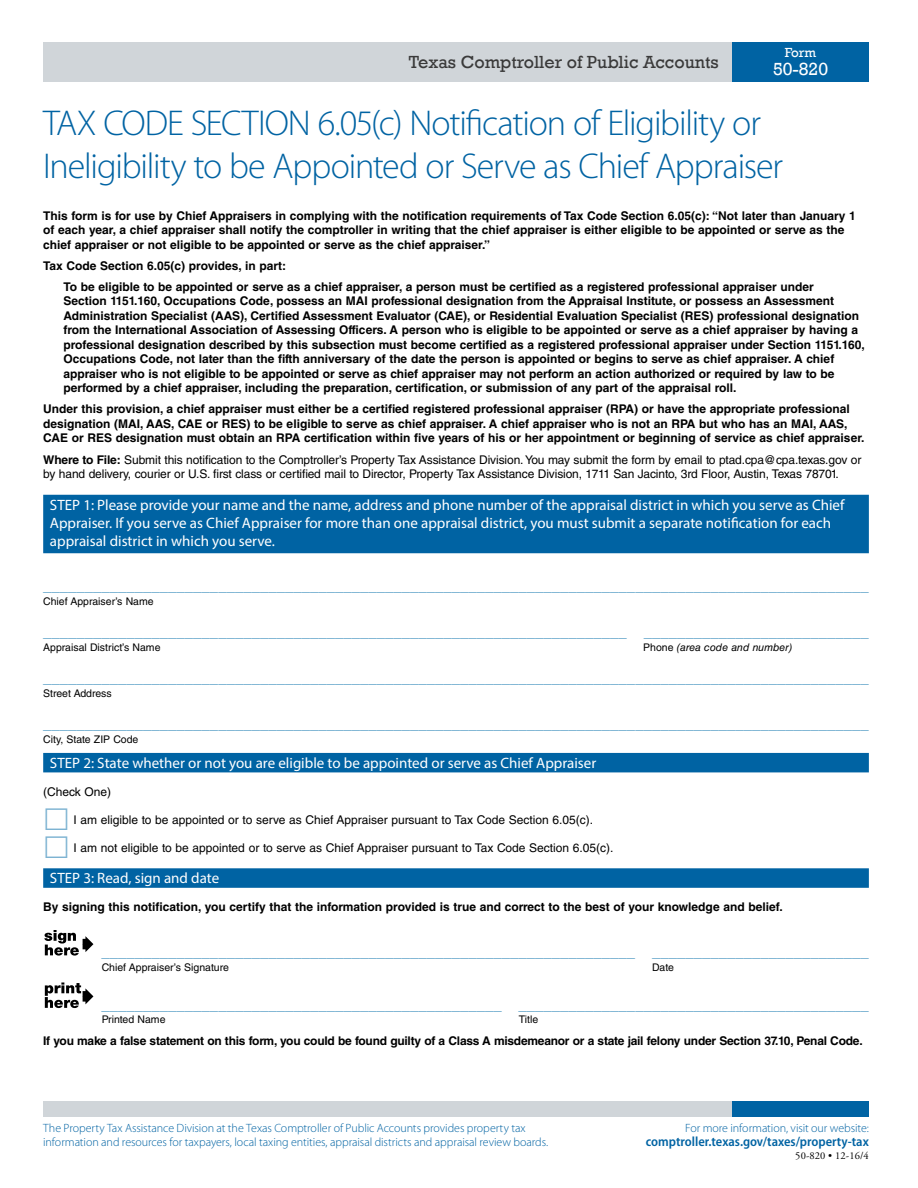
<style>
.page{position:relative;width:918px;height:1188px;background:#fff}
.page>*{position:absolute;margin:0;border:0;box-sizing:border-box;transform-origin:0 0}
.Title{font:300 36px/43.2px "Myriad Pro";letter-spacing:-.03em;color:#0063a3}
.t1{font:18px "Rockwell";color:#3a3a3a}
.t2{font:18px "Rockwell";color:#fff}
.t3{font:15px "Helvetica LT Std";color:#5fa3c9}
.Divider_Bar{font:15px/18px "Myriad Pro";color:#fff}
.p1_Footer__web_add{font:600 semi-condensed 13.5px "Myriad Pro";color:#0063a3}
.t4{font:13.5px "Rockwell";color:#fff}
.Intro_Text{font:700 12px/14.4px "Helvetica LT Std";color:#000}
.Body_text{font:700 12px/14.4px "Helvetica LT Std";color:#000}
.Intro_Text-2{font:12px/14.4px "Helvetica LT Std";letter-spacing:-.01em;color:#000}
.p1_Footer_Text{font:300 12px/14.4px "Myriad Pro";letter-spacing:-.005em;color:#0063a3}
.Body_text-2{font:700 12px "Helvetica LT Std";letter-spacing:-.02em;color:#000}
.Body_text-3{font:12px "Helvetica LT Std";color:#000}
.t5{font:10.5px "Helvetica LT Std";color:#000}
.t6{font:italic 10.5px "Helvetica LT Std";color:#000}
.t7{font:10.5px "Adobe Garamond Pro";letter-spacing:.01em;color:#000}
.s1{font-weight:700}
.s2{font-style:normal}
</style>
<div class="page">
<div style="left:43px;top:1102px;width:689px;height:15px;background:#d0d5d9"></div>
<div style="left:732px;top:1102px;width:137px;height:15px;background:#0063a3"></div>
<div style="left:43px;top:42px;width:689px;height:39px;background:#d0d5d9"></div>
<div style="left:732px;top:42px;width:137px;height:39px;background:#0063a3"></div>
<div style="left:43px;top:495px;width:826px;height:58px;background:#0063a3"></div>
<div style="left:43px;top:753px;width:826px;height:19px;background:#0063a3"></div>
<div style="left:43px;top:868px;width:826px;height:20px;background:#0063a3"></div>
<hr style="left:83px;top:939px;width:4px;height:10px;background:#000">
<svg style="left:85px;top:936px;width:8px;height:16px"></svg>
<svg style="left:44px;top:930px;width:35px;height:26px"></svg>
<svg style="left:45px;top:982px;width:48px;height:26px"></svg>
<h2 class="t1" style="left:409px;top:51px;width:311px">Texas Comptroller of Public Accounts</h2>
<p class="t4" style="left:785px;top:45px;width:33px">Form</p>
<h2 class="t2" style="left:773px;top:59px;width:57px">50-820</h2>
<h1 class="Title" style="left:43px;top:102px;width:742px">TAX CODE SECTION 6.05(c) Notification of Eligibility or<br>Ineligibility to be Appointed or Serve as Chief Appraiser</h1>
<p class="Body_text" style="left:43px;top:208px;width:814px">This form is for use by Chief Appraisers in complying with the notification requirements of Tax Code Section 6.05(c): “Not later than January 1 of each year, a chief appraiser shall notify the comptroller in writing that the chief appraiser is either eligible to be appointed or serve as the chief appraiser or not eligible to be appointed or serve as the chief appraiser.”</p>
<p class="Body_text" style="left:43px;top:258px;width:245px">Tax Code Section 6.05(c) provides, in part:</p>
<p class="Intro_Text" style="left:63px;top:279px;width:803px">To be eligible to be appointed or serve as a chief appraiser, a person must be certified as a registered professional appraiser under<br>Section 1151.160, Occupations Code, possess an MAI professional designation from the Appraisal Institute, or possess an Assessment Administration Specialist (AAS), Certified Assessment Evaluator (CAE), or Residential Evaluation Specialist (RES) professional designation from the International Association of Assessing Officers. A person who is eligible to be appointed or serve as a chief appraiser by having a professional designation described by this subsection must become certified as a registered professional appraiser under Section 1151.160, Occupations Code, not later than the fifth anniversary of the date the person is appointed or begins to serve as chief appraiser. A chief appraiser who is not eligible to be appointed or serve as chief appraiser may not perform an action authorized or required by law to be performed by a chief appraiser, including the preparation, certification, or submission of any part of the appraisal roll.</p>
<p class="Intro_Text" style="left:43px;top:402px;width:823px">Under this provision, a chief appraiser must either be a certified registered professional appraiser (RPA) or have the appropriate professional designation (MAI, AAS, CAE or RES) to be eligible to serve as chief appraiser. A chief appraiser who is not an RPA but who has an MAI, AAS,<br>CAE or RES designation must obtain an RPA certification within five years of his or her appointment or beginning of service as chief appraiser.</p>
<p class="Intro_Text-2" style="left:43px;top:452px;width:820px"><span class="s1">Where to File:</span> Submit this notification to the Comptroller’s Property Tax Assistance Division. You may submit the form by email to ptad.cpa@cpa.texas.gov or by hand delivery, courier or U.S. first class or certified mail to Director, Property Tax Assistance Division, 1711 San Jacinto, 3rd Floor, Austin, Texas 78701.</p>
<h2 class="Divider_Bar" style="left:50px;top:495px;width:796px">STEP 1: Please provide your name and the name, address and phone number of the appraisal district in which you serve as Chief<br>Appraiser. If you serve as Chief Appraiser for more than one appraisal district, you must submit a separate notification for each appraisal district in which you serve.</h2>
<p class="t3" style="left:43px;top:577px;width:827px">___________________________________________________________________________________________________</p>
<p class="t5" style="left:43px;top:595px;width:112px">Chief Appraiser’s Name</p>
<p class="t3" style="left:43px;top:623px;width:827px">______________________________________________________________________ ___________________________</p>
<p class="t5" style="left:43px;top:641px;width:119px">Appraisal District’s Name</p>
<p class="t6" style="left:643px;top:641px;width:151px"><span class="s2">Phone</span> (area code and number)</p>
<p class="t3" style="left:43px;top:669px;width:827px">___________________________________________________________________________________________________</p>
<p class="t5" style="left:43px;top:687px;width:70px">Street Address</p>
<p class="t3" style="left:43px;top:715px;width:827px">___________________________________________________________________________________________________</p>
<p class="t5" style="left:43px;top:733px;width:97px">City, State ZIP Code</p>
<h2 class="Divider_Bar" style="left:50px;top:753px;width:548px">STEP 2: State whether or not you are eligible to be appointed or serve as Chief Appraiser</h2>
<p class="Body_text-3" style="left:43px;top:785px;width:70px">(Check One)</p>
<p class="Intro_Text-2" style="left:74px;top:812px;width:521px">I am eligible to be appointed or to serve as Chief Appraiser pursuant to Tax Code Section 6.05(c).</p>
<p class="Intro_Text-2" style="left:74px;top:840px;width:541px">I am not eligible to be appointed or to serve as Chief Appraiser pursuant to Tax Code Section 6.05(c).</p>
<h2 class="Divider_Bar" style="left:50px;top:869px;width:171px">STEP 3: Read, sign and date</h2>
<p class="Body_text" style="left:43px;top:899px;width:741px">By signing this notification, you certify that the information provided is true and correct to the best of your knowledge and belief.</p>
<p class="t3" style="left:102px;top:943px;width:769px">________________________________________________________________ __________________________</p>
<p class="t5" style="left:102px;top:961px;width:129px">Chief Appraiser’s Signature</p>
<p class="t5" style="left:652px;top:961px;width:23px">Date</p>
<p class="t3" style="left:102px;top:996px;width:769px">________________________________________________ __________________________________________</p>
<p class="t5" style="left:102px;top:1014px;width:65px">Printed Name</p>
<p class="t5" style="left:519px;top:1014px;width:21px">Title</p>
<p class="Body_text-2" style="left:43px;top:1033px;width:821px">If you make a false statement on this form, you could be found guilty of a Class A misdemeanor or a state jail felony under Section 37.10, Penal Code.</p>
<p class="p1_Footer_Text" style="left:43px;top:1121px;width:507px">The Property Tax Assistance Division at the Texas Comptroller of Public Accounts provides property tax information and resources for taxpayers, local taxing entities, appraisal districts and appraisal review boards.</p>
<p class="p1_Footer_Text" style="left:685px;top:1121px;width:185px">For more information, visit our website:</p>
<p class="p1_Footer__web_add" style="left:646px;top:1134px;width:224px">comptroller.texas.gov/taxes/property-tax</p>
<p class="t7" style="left:795px;top:1149px;width:75px">50-820 • 12-16/4</p>
</div>
